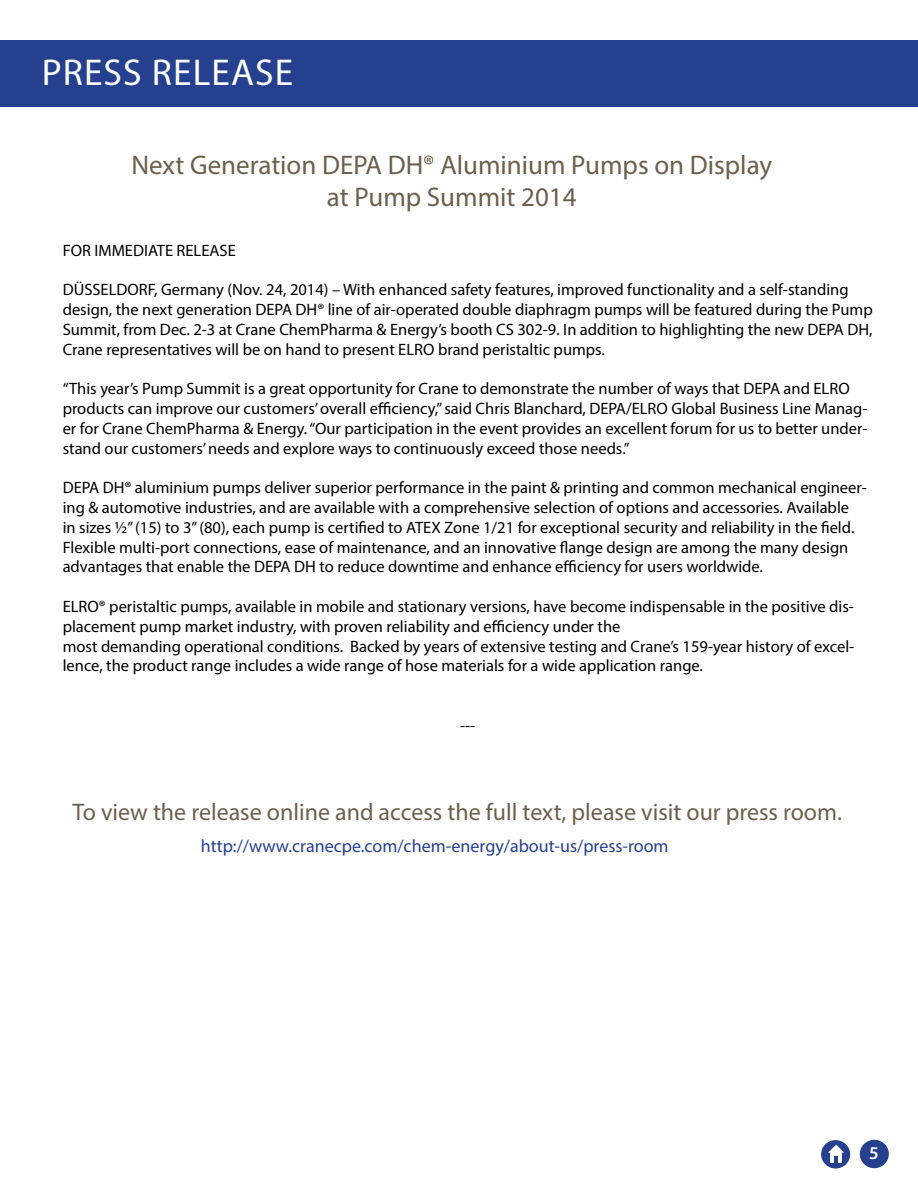
<style>
.page{position:relative;width:918px;height:1188px;background:#fff}
.page>*{position:absolute;margin:0;border:0;box-sizing:border-box;transform-origin:0 0}
.t1{font:37.5px "Myriad Pro";letter-spacing:.03em;color:#fff}
.t2{font:27px/32.4px "Myriad Pro";color:#6d5f4d;text-align:center}
.t3{font:24px "Myriad Pro";color:#6d5f4d}
.t4{font:18px "Myriad Pro";color:#25408f}
.t5{font:600 18px "Myriad Pro";color:#fff}
.t6{font:16.5px/19.8px "Myriad Pro";color:#000}
</style>
<div class="page">
<div style="left:1px;top:40px;width:917px;height:66px;background:#25408f"></div>
<div style="left:860px;top:1140px;width:29px;height:28px;background:#25408f;border-radius:50%"></div>
<div style="left:821px;top:1140px;width:29px;height:29px;background:#25408f;border-radius:50%"></div>
<svg style="left:828px;top:1145px;width:16px;height:18px"></svg>
<h1 class="t1" style="left:42px;top:49px;width:253px">PRESS RELEASE</h1>
<h2 class="t2" style="left:131px;top:148px;width:642px">Next Generation DEPA DH® Aluminium Pumps on Display at Pump Summit 2014</h2>
<p class="t6" style="left:63px;top:240px;width:175px">FOR IMMEDIATE RELEASE</p>
<p class="t6" style="left:63px;top:280px;width:812px">DÜSSELDORF, Germany (Nov. 24, 2014) – With enhanced safety features, improved functionality and a self-standing design, the next generation DEPA DH® line of air-operated double diaphragm pumps will be featured during the Pump Summit, from Dec. 2-3 at Crane ChemPharma &amp; Energy’s booth CS 302-9. In addition to highlighting the new DEPA DH, Crane representatives will be on hand to present ELRO brand peristaltic pumps.</p>
<p class="t6" style="left:63px;top:379px;width:806px">“This year’s Pump Summit is a great opportunity for Crane to demonstrate the number of ways that DEPA and ELRO products can improve our customers’ overall efficiency,” said Chris Blanchard, DEPA/ELRO Global Business Line Manag&shy;er for Crane ChemPharma &amp; Energy. “Our participation in the event provides an excellent forum for us to better under&shy;stand our customers’ needs and explore ways to continuously exceed those needs.”</p>
<p class="t6" style="left:63px;top:478px;width:806px">DEPA DH® aluminium pumps deliver superior performance in the paint &amp; printing and common mechanical engineer&shy;ing &amp; automotive industries, and are available with a comprehensive selection of options and accessories. Available<br>in sizes ½” (15) to 3” (80), each pump is certified to ATEX Zone 1/21 for exceptional security and reliability in the field.<br>Flexible multi-port connections, ease of maintenance, and an innovative flange design are among the many design advantages that enable the DEPA DH to reduce downtime and enhance efficiency for users worldwide.</p>
<p class="t6" style="left:63px;top:596px;width:793px">ELRO® peristaltic pumps, available in mobile and stationary versions, have become indispensable in the positive dis&shy;placement pump market industry, with proven reliability and efficiency under the<br>most demanding operational conditions. Backed by years of extensive testing and Crane’s 159-year history of excel&shy;lence, the product range includes a wide range of hose materials for a wide application range.</p>
<p class="t6" style="left:460px;top:715px;width:17px">---</p>
<h3 class="t3" style="left:73px;top:797px;width:771px">To view the release online and access the full text, please visit our press room.</h3>
<p class="t4" style="left:201px;top:835px;width:469px">http://www.cranecpe.com/chem-energy/about-us/press-room</p>
<p class="t5" style="left:869px;top:1142px;width:11px">5</p>
</div>
